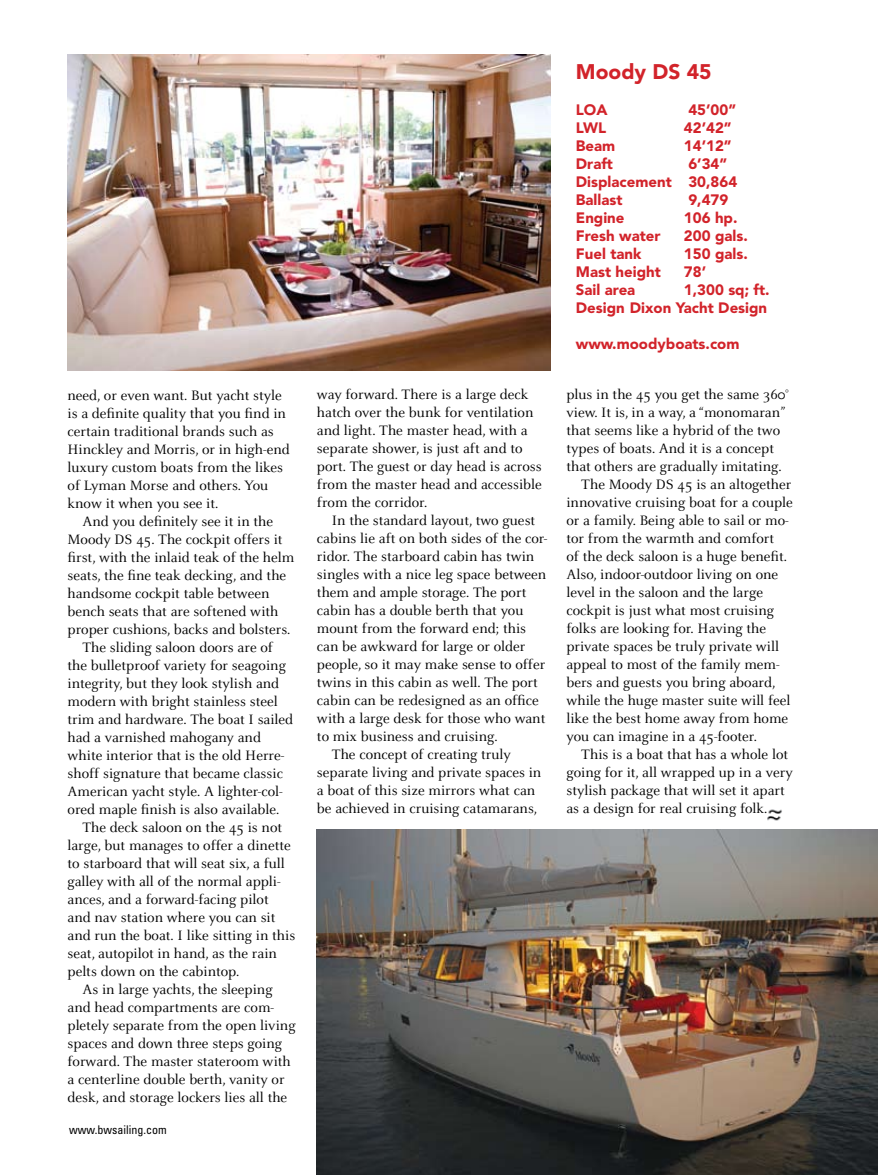
<style>
.page{position:relative;width:878px;height:1175px;background:#fff}
.page>*{position:absolute;margin:0;border:0;box-sizing:border-box;transform-origin:0 0}
.t1{font:900 21px "Avenir";color:#d2232a}
.t2{font:15px/18px "Celeste";color:#000}
.t3{font:900 15px/18px "Avenir";color:#d2232a}
.t4{font:condensed 12px "Univers";color:#000}
</style>
<div class="page">
<img style="left:767px;top:809px;width:15px;height:12px">
<img style="left:317px;top:829px;width:561px;height:345px">
<img style="left:67px;top:54px;width:483px;height:316px">
<p class="t2" style="left:68px;top:386px;width:224px">need, or even want. But yacht style is a definite quality that you find in certain traditional brands such as<br>Hinckley and Morris, or in high-end luxury custom boats from the likes of Lyman Morse and others. You know it when you see it.</p>
<p class="t2" style="left:82px;top:512px;width:192px">And you definitely see it in the</p>
<p class="t2" style="left:68px;top:530px;width:216px">Moody DS 45. The cockpit offers it</p>
<p class="t2" style="left:68px;top:548px;width:228px">first, with the inlaid teak of the helm</p>
<p class="t2" style="left:68px;top:566px;width:220px">seats, the fine teak decking, and the</p>
<p class="t2" style="left:68px;top:584px;width:203px">handsome cockpit table between</p>
<p class="t2" style="left:68px;top:602px;width:212px">bench seats that are softened with</p>
<p class="t2" style="left:68px;top:620px;width:224px">proper cushions, backs and bolsters.</p>
<p class="t2" style="left:82px;top:638px;width:192px">The sliding saloon doors are of</p>
<p class="t2" style="left:68px;top:656px;width:220px">the bulletproof variety for seagoing</p>
<p class="t2" style="left:68px;top:674px;width:213px">integrity, but they look stylish and</p>
<p class="t2" style="left:68px;top:692px;width:212px">modern with bright stainless steel</p>
<p class="t2" style="left:68px;top:710px;width:227px">trim and hardware. The boat I sailed</p>
<p class="t2" style="left:68px;top:728px;width:195px">had a varnished mahogany and</p>
<p class="t2" style="left:68px;top:746px;width:218px">white interior that is the old Herre-</p>
<p class="t2" style="left:68px;top:764px;width:217px">shoff signature that became classic</p>
<p class="t2" style="left:68px;top:782px;width:217px">American yacht style. A lighter-col-</p>
<p class="t2" style="left:68px;top:800px;width:213px">ored maple finish is also available.</p>
<p class="t2" style="left:82px;top:818px;width:201px">The deck saloon on the 45 is not</p>
<p class="t2" style="left:68px;top:836px;width:225px">large, but manages to offer a dinette</p>
<p class="t2" style="left:68px;top:854px;width:219px">to starboard that will seat six, a full</p>
<p class="t2" style="left:68px;top:872px;width:215px">galley with all of the normal appli-</p>
<p class="t2" style="left:68px;top:890px;width:203px">ances, and a forward-facing pilot</p>
<p class="t2" style="left:68px;top:908px;width:209px">and nav station where you can sit</p>
<p class="t2" style="left:68px;top:926px;width:229px">and run the boat. I like sitting in this</p>
<p class="t2" style="left:68px;top:944px;width:211px">seat, autopilot in hand, as the rain</p>
<p class="t2" style="left:68px;top:962px;width:173px">pelts down on the cabintop.</p>
<p class="t2" style="left:82px;top:980px;width:192px">As in large yachts, the sleeping</p>
<p class="t2" style="left:68px;top:998px;width:208px">and head compartments are com-</p>
<p class="t2" style="left:68px;top:1016px;width:230px">pletely separate from the open living</p>
<p class="t2" style="left:68px;top:1034px;width:216px">spaces and down three steps going</p>
<p class="t2" style="left:68px;top:1052px;width:225px">forward. The master stateroom with</p>
<p class="t2" style="left:68px;top:1070px;width:218px">a centerline double berth, vanity or</p>
<p class="t2" style="left:68px;top:1088px;width:221px">desk, and storage lockers lies all the</p>
<p class="t4" style="left:69px;top:1121px;width:99px">www.bwsailing.com</p>
<p class="t2" style="left:317px;top:386px;width:226px">way forward. There is a large deck hatch over the bunk for ventilation and light. The master head, with a separate shower, is just aft and to port. The guest or day head is across from the master head and accessible from the corridor.</p>
<p class="t2" style="left:332px;top:512px;width:205px">In the standard layout, two guest</p>
<p class="t2" style="left:317px;top:530px;width:232px">cabins lie aft on both sides of the cor-</p>
<p class="t2" style="left:317px;top:548px;width:219px">ridor. The starboard cabin has twin</p>
<p class="t2" style="left:317px;top:566px;width:231px">singles with a nice leg space between</p>
<p class="t2" style="left:317px;top:584px;width:211px">them and ample storage. The port</p>
<p class="t2" style="left:317px;top:602px;width:208px">cabin has a double berth that you</p>
<p class="t2" style="left:317px;top:620px;width:211px">mount from the forward end; this</p>
<p class="t2" style="left:317px;top:638px;width:210px">can be awkward for large or older</p>
<p class="t2" style="left:317px;top:656px;width:230px">people, so it may make sense to offer</p>
<p class="t2" style="left:317px;top:674px;width:222px">twins in this cabin as well. The port</p>
<p class="t2" style="left:317px;top:692px;width:223px">cabin can be redesigned as an office</p>
<p class="t2" style="left:317px;top:710px;width:230px">with a large desk for those who want</p>
<p class="t2" style="left:317px;top:728px;width:182px">to mix business and cruising.</p>
<p class="t2" style="left:332px;top:746px;width:181px">The concept of creating truly</p>
<p class="t2" style="left:317px;top:764px;width:226px">separate living and private spaces in</p>
<p class="t2" style="left:317px;top:782px;width:220px">a boat of this size mirrors what can</p>
<p class="t2" style="left:317px;top:800px;width:222px">be achieved in cruising catamarans,</p>
<h1 class="t1" style="left:576px;top:59px;width:137px">Moody DS 45</h1>
<p class="t3" style="left:576px;top:100px;width:33px">LOA</p>
<p class="t3" style="left:688px;top:100px;width:49px">45’00”</p>
<p class="t3" style="left:576px;top:118px;width:32px">LWL</p>
<p class="t3" style="left:684px;top:118px;width:49px">42’42”</p>
<p class="t3" style="left:576px;top:136px;width:41px">Beam</p>
<p class="t3" style="left:684px;top:136px;width:49px">14’12”</p>
<p class="t3" style="left:576px;top:154px;width:39px">Draft</p>
<p class="t3" style="left:576px;top:154px;width:163px;text-indent:112px">6’34”<br>Displacement 30,864<br>Ballast</p>
<p class="t3" style="left:688px;top:190px;width:41px">9,479</p>
<p class="t3" style="left:576px;top:208px;width:50px">Engine</p>
<p class="t3" style="left:684px;top:208px;width:55px">106 hp.</p>
<p class="t3" style="left:576px;top:226px;width:86px">Fresh water</p>
<p class="t3" style="left:684px;top:226px;width:65px">200 gals.</p>
<p class="t3" style="left:576px;top:244px;width:67px">Fuel tank</p>
<p class="t3" style="left:684px;top:244px;width:65px">150 gals.</p>
<p class="t3" style="left:576px;top:262px;width:86px">Mast height</p>
<p class="t3" style="left:684px;top:262px;width:24px">78’</p>
<p class="t3" style="left:576px;top:280px;width:61px">Sail area</p>
<p class="t3" style="left:576px;top:280px;width:195px;text-align:right">1,300 sq; ft.<br>Design Dixon Yacht Design</p>
<p class="t3" style="left:576px;top:334px;width:165px">www.moodyboats.com</p>
<p class="t2" style="left:566px;top:386px;width:224px">plus in the 45 you get the same 360°</p>
<p class="t2" style="left:566px;top:404px;width:220px">view. It is, in a way, a “monomaran”</p>
<p class="t2" style="left:566px;top:422px;width:215px">that seems like a hybrid of the two</p>
<p class="t2" style="left:566px;top:440px;width:209px">types of boats. And it is a concept</p>
<p class="t2" style="left:566px;top:458px;width:217px">that others are gradually imitating.</p>
<p class="t2" style="left:581px;top:476px;width:212px">The Moody DS 45 is an altogether</p>
<p class="t2" style="left:566px;top:494px;width:228px">innovative cruising boat for a couple</p>
<p class="t2" style="left:566px;top:512px;width:224px">or a family. Being able to sail or mo-</p>
<p class="t2" style="left:566px;top:530px;width:209px">tor from the warmth and comfort</p>
<p class="t2" style="left:566px;top:548px;width:222px">of the deck saloon is a huge benefit.</p>
<p class="t2" style="left:566px;top:566px;width:213px">Also, indoor-outdoor living on one</p>
<p class="t2" style="left:566px;top:584px;width:198px">level in the saloon and the large</p>
<p class="t2" style="left:566px;top:602px;width:209px">cockpit is just what most cruising</p>
<p class="t2" style="left:566px;top:620px;width:201px">folks are looking for. Having the</p>
<p class="t2" style="left:566px;top:638px;width:214px">private spaces be truly private will</p>
<p class="t2" style="left:566px;top:656px;width:215px">appeal to most of the family mem-</p>
<p class="t2" style="left:566px;top:674px;width:210px">bers and guests you bring aboard,</p>
<p class="t2" style="left:566px;top:692px;width:225px">while the huge master suite will feel</p>
<p class="t2" style="left:566px;top:710px;width:223px">like the best home away from home</p>
<p class="t2" style="left:566px;top:728px;width:192px">you can imagine in a 45-footer.</p>
<p class="t2" style="left:581px;top:746px;width:208px">This is a boat that has a whole lot</p>
<p class="t2" style="left:566px;top:764px;width:228px">going for it, all wrapped up in a very</p>
<p class="t2" style="left:566px;top:782px;width:220px">stylish package that will set it apart</p>
<p class="t2" style="left:566px;top:800px;width:202px">as a design for real cruising folk.</p>
</div>
